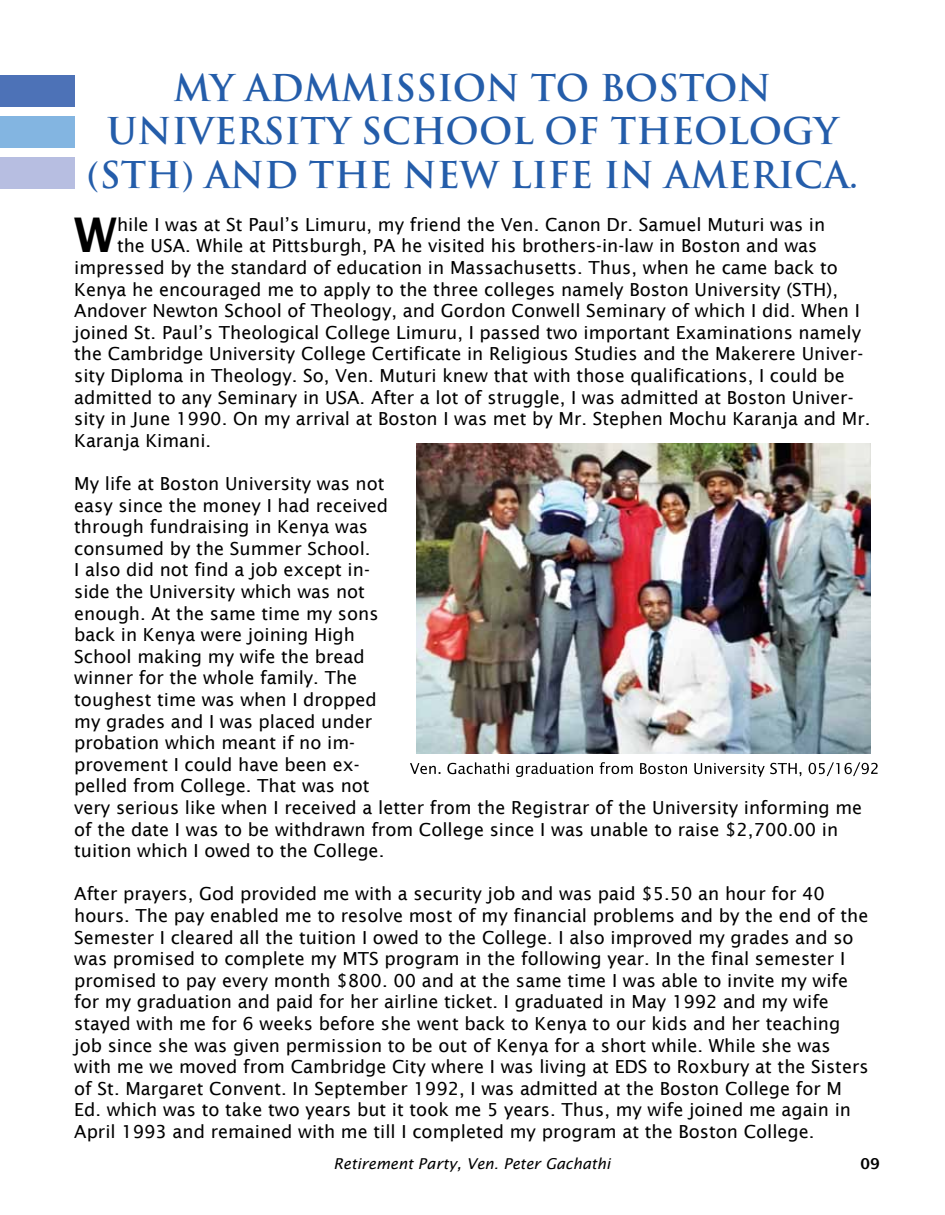
<style>
.page{position:relative;width:945px;height:1215px;background:#fff}
.page>*{position:absolute;margin:0;border:0;box-sizing:border-box;transform-origin:0 0}
.t1{font:600 47.85px "Lucida Sans";color:#000}
.t2{font:700 36px/43.2px "Trajan Pro";color:#245daa;text-align:center}
.t3{font:18px/21.6px "Lucida Sans";color:#000}
.t4{font:italic 15px "Lucida Sans";color:#000}
.t5{font:600 15px "Lucida Sans";color:#000}
</style>
<div class="page">
<div style="left:0;top:75px;width:74px;height:31px;background:#4d72b7"></div>
<div style="left:0;top:116px;width:74px;height:32px;background:#83b5e1"></div>
<div style="left:0;top:158px;width:74px;height:31px;background:#b7bee1"></div>
<img style="left:417px;top:443px;width:454px;height:311px">
<svg style="left:410px;top:762px;width:468px;height:15px"></svg>
<h2 class="t2" style="left:87px;top:67px;width:773px">MY ADMMISSION TO BOSTON<br>UNIVERSITY SCHOOL OF THEOLOGY (STH) AND THE NEW LIFE IN AMERICA.</h2>
<h1 class="t1" style="left:74px;top:208px;width:45px">W</h1>
<p class="t3" style="left:117px;top:214px;width:710px">hile I was at St Paul’s Limuru, my friend the Ven. Canon Dr. Samuel Muturi was in</p>
<p class="t3" style="left:117px;top:235px;width:702px">the USA. While at Pittsburgh, PA he visited his brothers-in-law in Boston and was</p>
<p class="t3" style="left:74px;top:257px;width:765px">impressed by the standard of education in Massachusetts. Thus, when he came back to</p>
<p class="t3" style="left:74px;top:278px;width:765px">Kenya he encouraged me to apply to the three colleges namely Boston University (STH),</p>
<p class="t3" style="left:74px;top:300px;width:787px">Andover Newton School of Theology, and Gordon Conwell Seminary of which I did. When I</p>
<p class="t3" style="left:74px;top:322px;width:788px">joined St. Paul’s Theological College Limuru, I passed two important Examinations namely</p>
<p class="t3" style="left:74px;top:343px;width:790px">the Cambridge University College Certificate in Religious Studies and the Makerere Univer-</p>
<p class="t3" style="left:74px;top:365px;width:772px">sity Diploma in Theology. So, Ven. Muturi knew that with those qualifications, I could be</p>
<p class="t3" style="left:74px;top:386px;width:781px">admitted to any Seminary in USA. After a lot of struggle, I was admitted at Boston Univer-</p>
<p class="t3" style="left:74px;top:408px;width:798px">sity in June 1990. On my arrival at Boston I was met by Mr. Stephen Mochu Karanja and Mr.</p>
<p class="t3" style="left:74px;top:430px;width:139px">Karanja Kimani.</p>
<p class="t3" style="left:74px;top:473px;width:790px">My life at Boston University was not<br>easy since the money I had received<br>through fundraising in Kenya was<br>consumed by the Summer School.<br>I also did not find a job except in-<br>side the University which was not<br>enough. At the same time my sons<br>back in Kenya were joining High<br>School making my wife the bread<br>winner for the whole family. The<br>toughest time was when I dropped<br>my grades and I was placed under<br>probation which meant if no im-<br>provement I could have been ex-<br>pelled from College. That was not<br>very serious like when I received a letter from the Registrar of the University informing me of the date I was to be withdrawn from College since I was unable to raise $2,700.00 in tuition which I owed to the College.</p>
<p class="t3" style="left:74px;top:883px;width:796px">After prayers, God provided me with a security job and was paid $5.50 an hour for 40 hours. The pay enabled me to resolve most of my financial problems and by the end of the Semester I cleared all the tuition I owed to the College. I also improved my grades and so was promised to complete my MTS program in the following year. In the final semester I promised to pay every month $800. 00 and at the same time I was able to invite my wife for my graduation and paid for her airline ticket. I graduated in May 1992 and my wife stayed with me for 6 weeks before she went back to Kenya to our kids and her teaching job since she was given permission to be out of Kenya for a short while. While she was with me we moved from Cambridge City where I was living at EDS to Roxbury at the Sisters of St. Margaret Convent. In September 1992, I was admitted at the Boston College for M Ed. which was to take two years but it took me 5 years. Thus, my wife joined me again in April 1993 and remained with me till I completed my program at the Boston College.</p>
<p class="t4" style="left:334px;top:1155px;width:278px">Retirement Party, Ven. Peter Gachathi</p>
<p class="t5" style="left:860px;top:1155px;width:21px">09</p>
</div>
